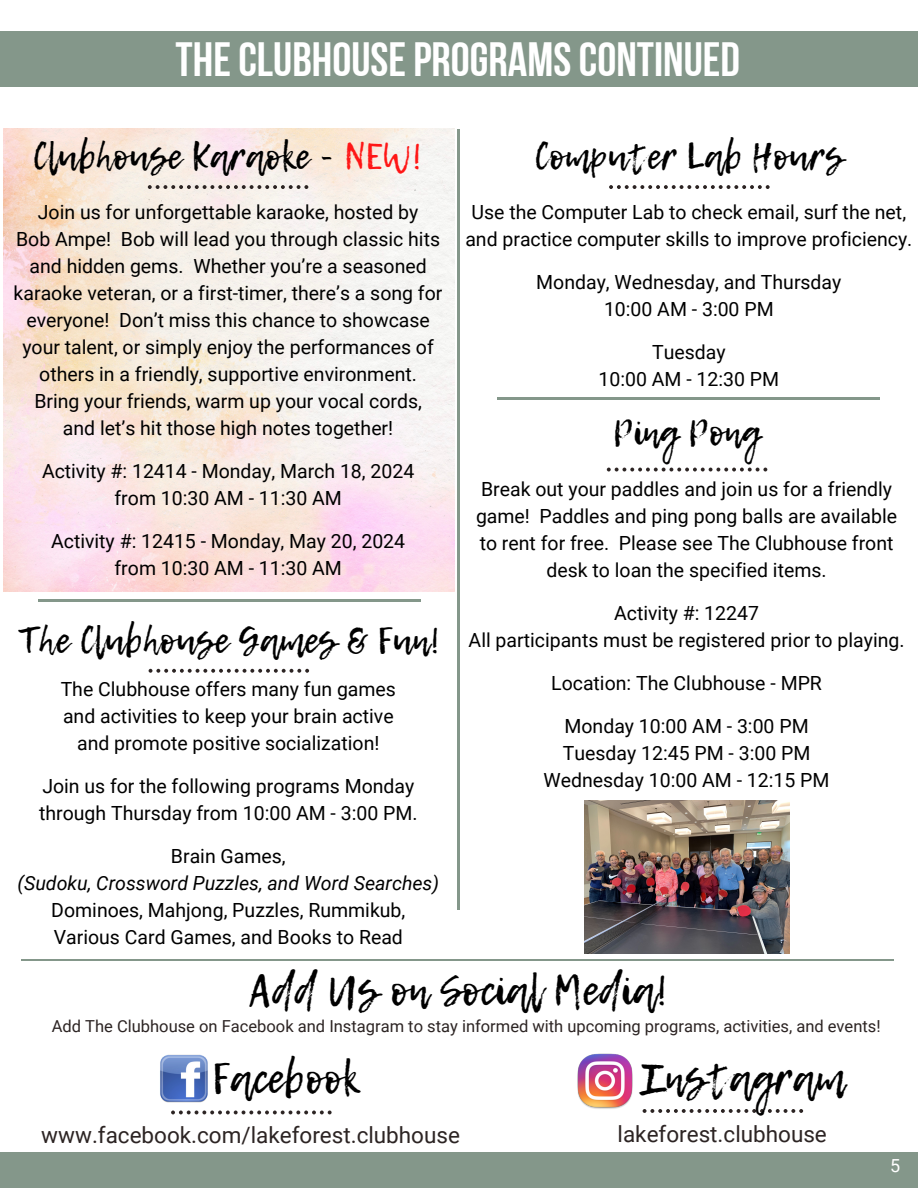
<style>
.page{position:relative;width:918px;height:1188px;background:#fff}
.page>*{position:absolute;margin:0;border:0;box-sizing:border-box;transform-origin:0 0}
.t1{font:48px "Bebas Neue Cyrillic";color:#fff}
.t2{font:42px "Lemon Tuesday";color:#000}
.t3{font:36px "Lemon Tuesday";color:#000}
.t4{font:22.5px "Roboto";color:#2c2423}
.t5{font:19.5px/27px "Roboto";color:#000;text-align:center}
.t6{font:18px "Roboto";color:#fff}
.t7{font:16.5px "Roboto";color:#2c2423}
.s1{color:#ff1616}
.s2{font-style:italic}
</style>
<div class="page">
<img style="left:3px;top:129px;width:451px;height:462px">
<div style="left:0;top:31px;width:918px;height:55px;background:#84978a"></div>
<div style="left:0;top:1153px;width:918px;height:35px;background:#84978a"></div>
<hr style="left:39px;top:600px;width:382px;height:2px;background:#84978a">
<svg style="left:609px;top:185px;width:161px;height:4px"></svg>
<hr style="left:458px;top:129px;width:2px;height:781px;background:#84978a">
<svg style="left:149px;top:669px;width:160px;height:4px"></svg>
<svg style="left:607px;top:468px;width:160px;height:3px"></svg>
<hr style="left:21px;top:959px;width:873px;height:2px;background:#84978a">
<img style="left:160px;top:1054px;width:48px;height:49px">
<svg style="left:171px;top:1111px;width:161px;height:3px"></svg>
<img style="left:577px;top:1053px;width:56px;height:56px">
<svg style="left:643px;top:1109px;width:160px;height:4px"></svg>
<hr style="left:498px;top:398px;width:382px;height:2px;background:#84978a">
<svg style="left:148px;top:185px;width:160px;height:4px"></svg>
<img style="left:584px;top:801px;width:205px;height:153px">
<h5 class="t1" style="left:176px;top:40px;width:566px">THECLUBHOUSEPROGRAMSCONTINUED</h5>
<p class="t3" style="left:33px;top:130px;width:392px">Clubhouse Karaoke - <span class="s1">NEW!</span></p>
<h5 class="t5" style="left:14px;top:199px;width:430px">Join us for unforgettable karaoke, hosted by<br>Bob Ampe! Bob will lead you through classic hits and hidden gems. Whether you’re a seasoned karaoke veteran, or a first-timer, there’s a song for everyone! Don’t miss this chance to showcase your talent, or simply enjoy the performances of others in a friendly, supportive environment.<br>Bring your friends, warm up your vocal cords,<br>and let’s hit those high notes together!</h5>
<h5 class="t5" style="left:42px;top:458px;width:374px">Activity #: 12414 - Monday, March 18, 2024 from 10:30 AM - 11:30 AM</h5>
<h5 class="t5" style="left:51px;top:528px;width:356px">Activity #: 12415 - Monday, May 20, 2024 from 10:30 AM - 11:30 AM</h5>
<h5 class="t3" style="left:19px;top:613px;width:423px">The Clubhouse Games &amp; Fun!</h5>
<h3 class="t5" style="left:61px;top:676px;width:337px">The Clubhouse offers many fun games and activities to keep your brain active and promote positive socialization!</h3>
<h5 class="t5" style="left:39px;top:773px;width:380px;text-align:left">Join us for the following programs Monday through Thursday from 10:00 AM - 3:00 PM.</h5>
<h5 class="t5" style="left:171px;top:843px;width:116px">Brain Games,</h5>
<h5 class="t5" style="left:18px;top:870px;width:423px"><span class="s2">(Sudoku, Crossword Puzzles, and Word Searches)<br></span>Dominoes, Mahjong, Puzzles, Rummikub,<br>Various Card Games, and Books to Read</h5>
<h5 class="t3" style="left:534px;top:130px;width:311px">Computer Lab Hours</h5>
<h1 class="t5" style="left:465px;top:199px;width:449px">Use the Computer Lab to check email, surf the net, and practice computer skills to improve proficiency.</h1>
<h3 class="t5" style="left:536px;top:269px;width:307px">Monday, Wednesday, and Thursday<br>10:00 AM - 3:00 PM</h3>
<h3 class="t5" style="left:599px;top:339px;width:182px">Tuesday<br>10:00 AM - 12:30 PM</h3>
<p class="t3" style="left:613px;top:405px;width:149px">Ping Pong</p>
<p class="t5" style="left:476px;top:475px;width:423px">Break out your paddles and join us for a friendly game! Paddles and ping pong balls are available to rent for free. Please see The Clubhouse front desk to loan the specified items.</p>
<h2 class="t5" style="left:469px;top:599px;width:437px">Activity #: 12247<br>All participants must be registered prior to playing.</h2>
<p class="t5" style="left:551px;top:669px;width:272px">Location: The Clubhouse - MPR</p>
<p class="t5" style="left:544px;top:712px;width:288px">Monday 10:00 AM - 3:00 PM<br>Tuesday 12:45 PM - 3:00 PM<br>Wednesday 10:00 AM - 12:15 PM</p>
<h2 class="t2" style="left:249px;top:959px;width:421px">Add Us on Social Media!</h2>
<h4 class="t7" style="left:52px;top:1017px;width:830px">Add The Clubhouse on Facebook and Instagram to stay informed with upcoming programs, activities, and events!</h4>
<h5 class="t2" style="left:212px;top:1047px;width:148px">Facebook</h5>
<p class="t4" style="left:41px;top:1122px;width:420px">www.facebook.com/lakeforest.clubhouse</p>
<h2 class="t2" style="left:642px;top:1047px;width:204px">Instagram</h2>
<h4 class="t4" style="left:618px;top:1121px;width:211px">lakeforest.clubhouse</h4>
<h5 class="t6" style="left:890px;top:1155px;width:12px">5</h5>
</div>
